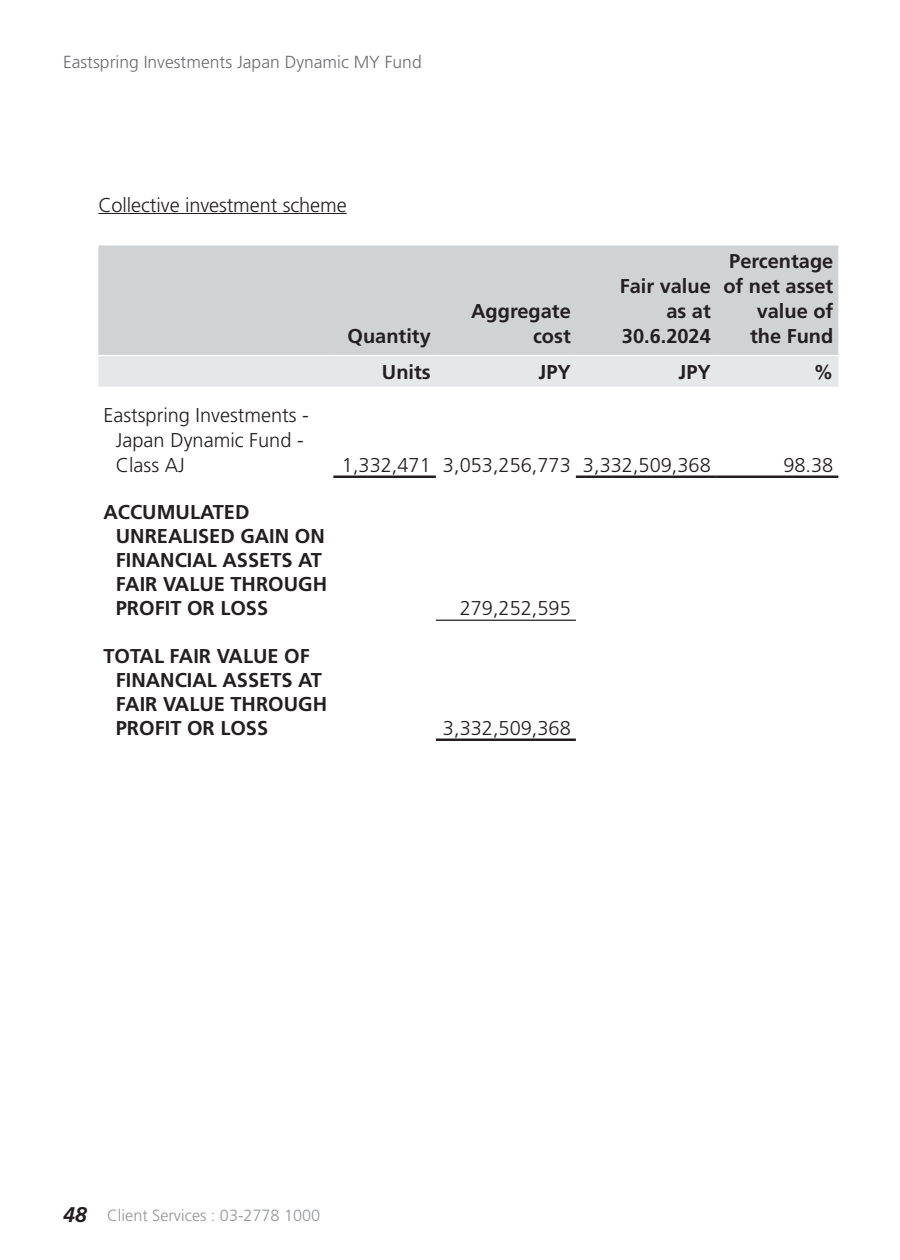
<style>
.page{position:relative;width:900px;height:1260px;background:#fff}
.page>*{position:absolute;margin:0;border:0;box-sizing:border-box;transform-origin:0 0}
.t1{font:700 20px/24px "Frutiger LT Std";color:#231f20;text-align:right}
.t2{font:300 20px/25px "Frutiger LT Std";color:#231f20}
.t3{font:300 17.5px "Frutiger LT Std";color:#6c6d70}
.t4{font:300 16.25px "Frutiger LT Std";color:#939598}
.s1{font-weight:700;font-style:italic;font-size:21.25px;color:#231f20}
</style>
<div class="page">
<hr style="left:98px;top:213px;width:249px;height:1px;background:#231f20">
<div style="left:98px;top:246px;width:740px;height:109px;background:#d1d2d4"></div>
<div style="left:98px;top:356px;width:740px;height:31px;background:#e6e7e9"></div>
<hr style="left:333px;top:476px;width:103px;height:2px;background:#231f20">
<hr style="left:576px;top:476px;width:140px;height:2px;background:#231f20">
<hr style="left:716px;top:476px;width:122px;height:2px;background:#231f20">
<hr style="left:436px;top:738px;width:140px;height:3px;background:#231f20">
<hr style="left:436px;top:620px;width:140px;height:1px;background:#231f20">
<p class="t3" style="left:63px;top:52px;width:360px">Eastspring Investments Japan Dynamic MY Fund</p>
<p class="t2" style="left:98px;top:192px;width:250px">Collective investment scheme</p>
<p class="t1" style="left:348px;top:324px;width:85px">Quantity</p>
<p class="t1" style="left:471px;top:299px;width:101px;line-height:25px">Aggregate cost</p>
<p class="t1" style="left:620px;top:274px;width:93px;line-height:25px">Fair value as at<br>30.6.2024</p>
<p class="t1" style="left:723px;top:249px;width:112px;line-height:25px">Percentage of net asset value of the Fund</p>
<p class="t2" style="left:116px;top:403px;width:195px;text-indent:-12px">Eastspring Investments -<br>Japan Dynamic Fund -<br>Class AJ</p>
<p class="t1" style="left:116px;top:500px;width:213px;text-align:left;text-indent:-12px">ACCUMULATED<br>UNREALISED GAIN ON<br>FINANCIAL ASSETS AT<br>FAIR VALUE THROUGH<br>PROFIT OR LOSS</p>
<p class="t1" style="left:116px;top:644px;width:213px;text-align:left;text-indent:-12px">TOTAL FAIR VALUE OF<br>FINANCIAL ASSETS AT<br>FAIR VALUE THROUGH<br>PROFIT OR LOSS</p>
<p class="t1" style="left:382px;top:360px;width:50px">Units</p>
<p class="t1" style="left:539px;top:360px;width:34px">JPY</p>
<p class="t1" style="left:679px;top:360px;width:34px">JPY</p>
<p class="t1" style="left:813px;top:360px;width:21px">%</p>
<p class="t2" style="left:342px;top:453px;width:370px">1,332,471 3,053,256,773 3,332,509,368</p>
<p class="t2" style="left:783px;top:453px;width:52px">98.38</p>
<p class="t2" style="left:460px;top:596px;width:113px">279,252,595</p>
<p class="t2" style="left:443px;top:716px;width:129px">3,332,509,368</p>
<p class="t4" style="left:63px;top:1206px;width:259px"><span class="s1">48</span> Client Services : 03-2778 1000</p>
</div>
